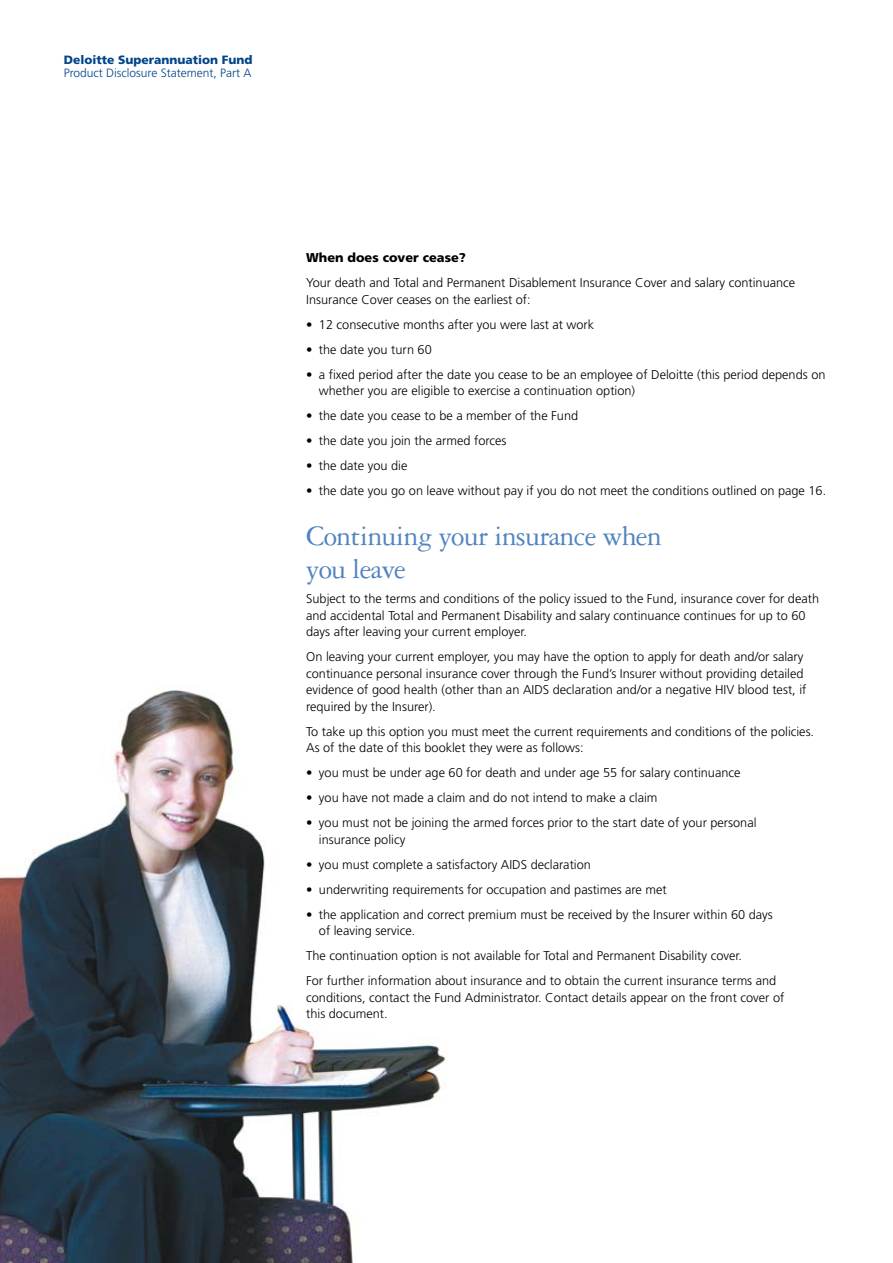
<style>
.page{position:relative;width:893px;height:1263px;background:#fff}
.page>*{position:absolute;margin:0;border:0;box-sizing:border-box;transform-origin:0 0}
.t1{font:30px/33px "Garamond Three";letter-spacing:-.025em;color:#5084bf}
.t2{font:300 12.75px/16.5px "Frutiger";color:#000}
.t3{font:900 12.75px "Frutiger";color:#000}
.t4{font:300 12px "Frutiger";color:#004489}
.t5{font:900 12px "Frutiger";color:#004489}
</style>
<div class="page">
<img style="left:0;top:689px;width:447px;height:574px">
<p class="t5" style="left:64px;top:53px;width:190px">Deloitte Superannuation Fund</p>
<p class="t4" style="left:64px;top:66px;width:189px">Product Disclosure Statement, Part A</p>
<p class="t3" style="left:306px;top:250px;width:161px">When does cover cease?</p>
<p class="t2" style="left:306px;top:275px;width:491px">Your death and Total and Permanent Disablement Insurance Cover and salary continuance<br>Insurance Cover ceases on the earliest of:</p>
<p class="t2" style="left:306px;top:316px;width:290px">• 12 consecutive months after you were last at work</p>
<p class="t2" style="left:306px;top:341px;width:127px">• the date you turn 60</p>
<p class="t2" style="left:319px;top:366px;width:508px;text-indent:-13px">• a fixed period after the date you cease to be an employee of Deloitte (this period depends on whether you are eligible to exercise a continuation option)</p>
<p class="t2" style="left:306px;top:408px;width:274px">• the date you cease to be a member of the Fund</p>
<p class="t2" style="left:306px;top:433px;width:202px">• the date you join the armed forces</p>
<p class="t2" style="left:306px;top:458px;width:103px">• the date you die</p>
<p class="t2" style="left:306px;top:483px;width:522px">• the date you go on leave without pay if you do not meet the conditions outlined on page 16.</p>
<h1 class="t1" style="left:306px;top:520px;width:357px">Continuing your insurance when you leave</h1>
<p class="t2" style="left:306px;top:591px;width:514px">Subject to the terms and conditions of the policy issued to the Fund, insurance cover for death and accidental Total and Permanent Disability and salary continuance continues for up to 60 days after leaving your current employer.</p>
<p class="t2" style="left:306px;top:649px;width:502px">On leaving your current employer, you may have the option to apply for death and/or salary continuance personal insurance cover through the Fund’s Insurer without providing detailed evidence of good health (other than an AIDS declaration and/or a negative HIV blood test, if required by the Insurer).</p>
<p class="t2" style="left:306px;top:723px;width:509px">To take up this option you must meet the current requirements and conditions of the policies.<br>As of the date of this booklet they were as follows:</p>
<p class="t2" style="left:306px;top:765px;width:436px">• you must be under age 60 for death and under age 55 for salary continuance</p>
<p class="t2" style="left:306px;top:790px;width:353px">• you have not made a claim and do not intend to make a claim</p>
<p class="t2" style="left:319px;top:815px;width:439px;text-indent:-13px">• you must not be joining the armed forces prior to the start date of your personal insurance policy</p>
<p class="t2" style="left:306px;top:856px;width:286px">• you must complete a satisfactory AIDS declaration</p>
<p class="t2" style="left:306px;top:881px;width:362px">• underwriting requirements for occupation and pastimes are met</p>
<p class="t2" style="left:319px;top:906px;width:455px;text-indent:-13px">• the application and correct premium must be received by the Insurer within 60 days of leaving service.</p>
<p class="t2" style="left:306px;top:943px;width:472px;line-height:25px">The continuation option is not available for Total and Permanent Disability cover.<br>For further information about insurance and to obtain the current insurance terms and</p>
<p class="t2" style="left:306px;top:989px;width:480px">conditions, contact the Fund Administrator. Contact details appear on the front cover of this document.</p>
</div>
